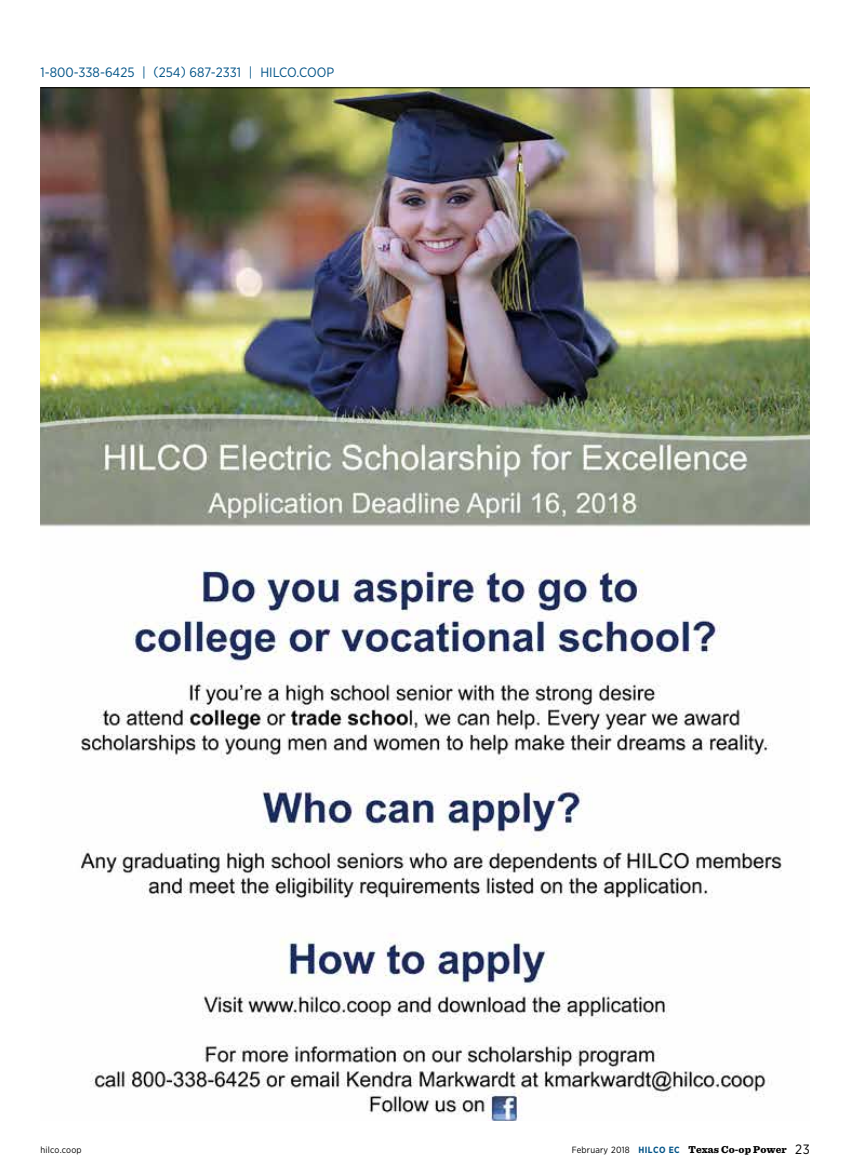
<style>
.page{position:relative;width:864px;height:1175px;background:#fff}
.page>*{position:absolute;margin:0;border:0;box-sizing:border-box;transform-origin:0 0}
.t1{font:13.5px "Gotham Narrow";color:#005387}
.t2{font:900 10.5px "Sentinel";letter-spacing:.005em;color:#000}
.t3{font:9px "Gotham Narrow";letter-spacing:.025em;color:#000}
.s1{font-family:"Gotham Narrow";font-weight:400;font-size:9px}
.s2{font-family:"Gotham Narrow";font-weight:700;font-size:9px;color:#005387}
.s3{font-family:"Gotham Narrow";font-weight:400;font-size:13.5px}
</style>
<div class="page">
<img style="left:40px;top:88px;width:770px;height:1032px">
<hr style="left:40px;top:87px;width:770px;height:1px;background:#000">
<p class="t1" style="left:40px;top:64px;width:295px">1-800-338-6425 | (254) 687-2331 | HILCO.COOP</p>
<p class="t3" style="left:40px;top:1144px;width:43px">hilco.coop</p>
<p class="t2" style="left:572px;top:1140px;width:240px"><span class="s1">February 2018</span> <span class="s2">HILCO EC</span> Texas Co-op Power <span class="s3">23</span></p>
</div>
